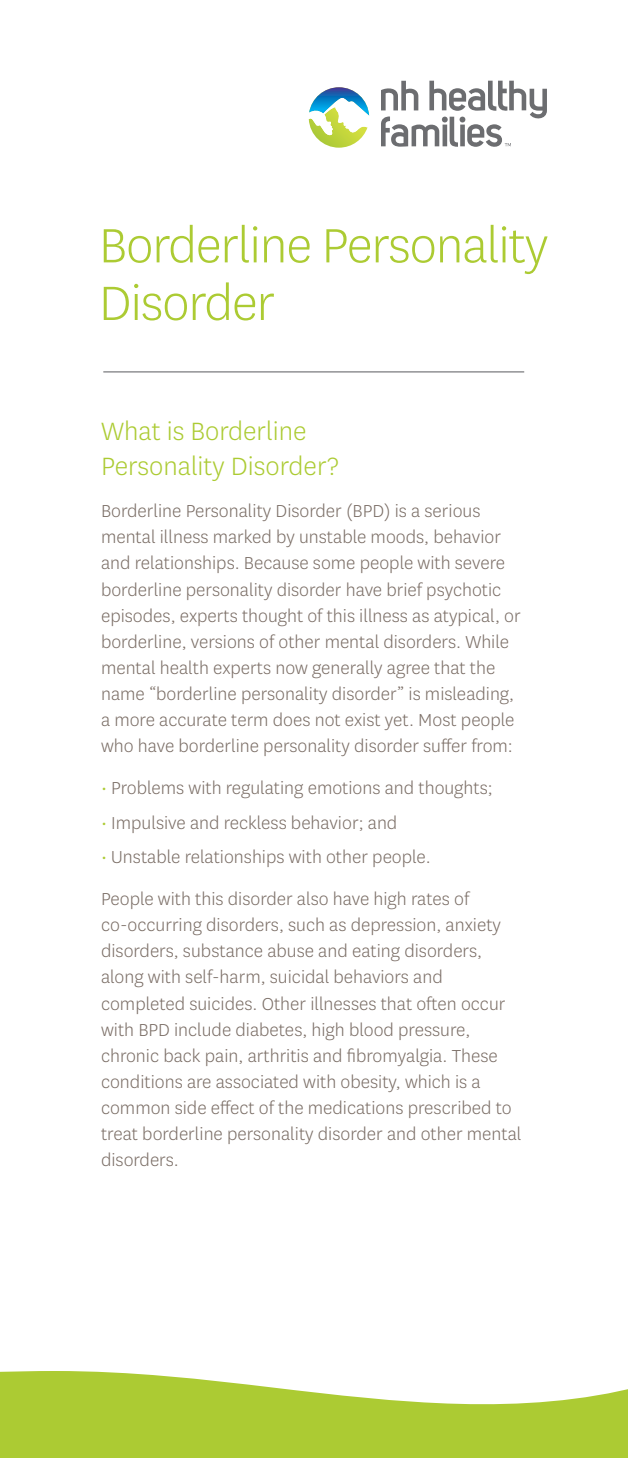
<style>
.page{position:relative;width:628px;height:1458px;background:#fff}
.page>*{position:absolute;margin:0;border:0;box-sizing:border-box;transform-origin:0 0}
.Headline{font:300 56.25px/57.6px "Centene Sans";letter-spacing:-.02em;color:#accb33}
.subhead{font:300 29.25px/35.1px "National";color:#accb33}
.body_text{font:300 20.25px/26.1px "National";color:#7a6d65}
.s1{color:#accb33}
</style>
<div class="page">
<svg style="left:0;top:1371px;width:628px;height:62px;fill:#accb33"></svg>
<svg style="left:381px;top:81px;width:166px;height:66px"></svg>
<svg style="left:309px;top:87px;width:60px;height:61px"></svg>
<div style="left:0;top:1433px;width:628px;height:25px;background:#accb33"></div>
<hr style="left:103px;top:371px;width:421px;height:1px;background:#6c6d70">
<p class="Headline" style="left:99px;top:215px;width:451px">Borderline Personality<br>Disorder</p>
<p class="subhead" style="left:101px;top:412px;width:239px">What is Borderline<br>Personality Disorder?</p>
<p class="body_text" style="left:101px;top:497px;width:421px">Borderline Personality Disorder (BPD) is a serious mental illness marked by unstable moods, behavior and relationships. Because some people with severe borderline personality disorder have brief psychotic episodes, experts thought of this illness as atypical, or borderline, versions of other mental disorders. While mental health experts now generally agree that the name “borderline personality disorder” is misleading, a more accurate term does not exist yet. Most people who have borderline personality disorder suffer from:</p>
<p class="body_text" style="left:101px;top:775px;width:393px"><span class="s1">•</span> Problems with regulating emotions and thoughts;</p>
<p class="body_text" style="left:101px;top:809px;width:298px"><span class="s1">•</span> Impulsive and reckless behavior; and</p>
<p class="body_text" style="left:101px;top:843px;width:331px"><span class="s1">•</span> Unstable relationships with other people.</p>
<p class="body_text" style="left:101px;top:885px;width:422px">People with this disorder also have high rates of co-occurring disorders, such as depression, anxiety disorders, substance abuse and eating disorders, along with self-harm, suicidal behaviors and completed suicides. Other illnesses that often occur with BPD include diabetes, high blood pressure, chronic back pain, arthritis and fibromyalgia. These conditions are associated with obesity, which is a common side effect of the medications prescribed to treat borderline personality disorder and other mental disorders.</p>
</div>
